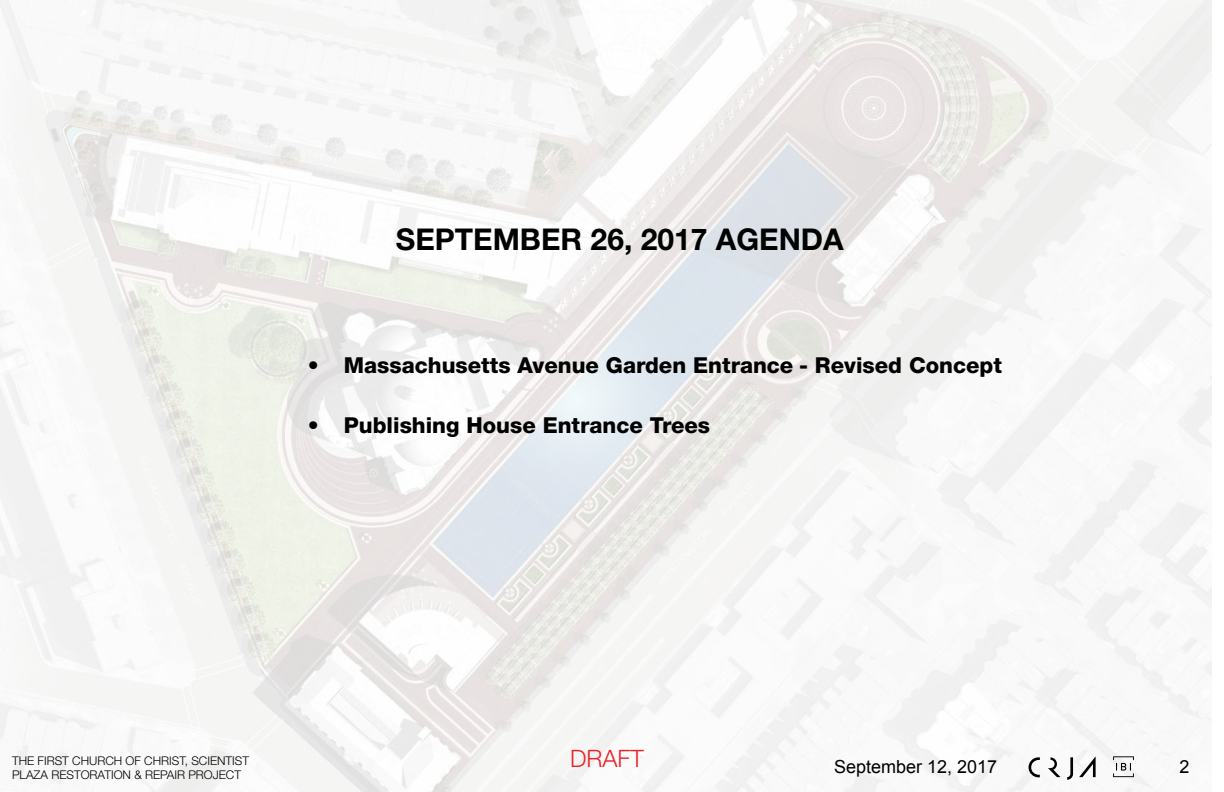
<style>
.page{position:relative;width:1224px;height:792px;background:#fff}
.page>*{position:absolute;margin:0;border:0;box-sizing:border-box;transform-origin:0 0}
.t1{font:700 30px "Helvetica Neue LT Std";color:#000101}
.t2{font:300 24px "Helvetica Neue LT Std";color:#eb2227}
.t3{font:800 22px "Helvetica Neue LT Std";color:#000}
.t4{font:18px "Arial";color:#000}
.t5{font:300 12px/14.4px "Helvetica Neue LT Std";color:#000}
</style>
<div class="page">
<img style="left:0;top:0;width:1212px;height:792px">
<svg style="left:1029px;top:757px;width:11px;height:20px"></svg>
<svg style="left:1079px;top:756px;width:17px;height:21px"></svg>
<svg style="left:1067px;top:757px;width:6px;height:23px"></svg>
<svg style="left:1048px;top:757px;width:13px;height:20px"></svg>
<svg style="left:1113px;top:756px;width:21px;height:21px"></svg>
<h1 class="t1" style="left:396px;top:220px;width:449px">SEPTEMBER 26, 2017 AGENDA</h1>
<p class="t3" style="left:308px;top:352px;width:696px">• Massachusetts Avenue Garden Entrance - Revised Concept</p>
<p class="t3" style="left:308px;top:412px;width:404px">• Publishing House Entrance Trees</p>
<p class="t5" style="left:12px;top:753px;width:239px">THE FIRST CHURCH OF CHRIST, SCIENTIST<br>PLAZA RESTORATION &amp; REPAIR PROJECT</p>
<p class="t2" style="left:570px;top:744px;width:75px">DRAFT</p>
<p class="t4" style="left:834px;top:755px;width:165px">September 12, 2017</p>
<p class="t4" style="left:1180px;top:755px;width:12px">2</p>
</div>
